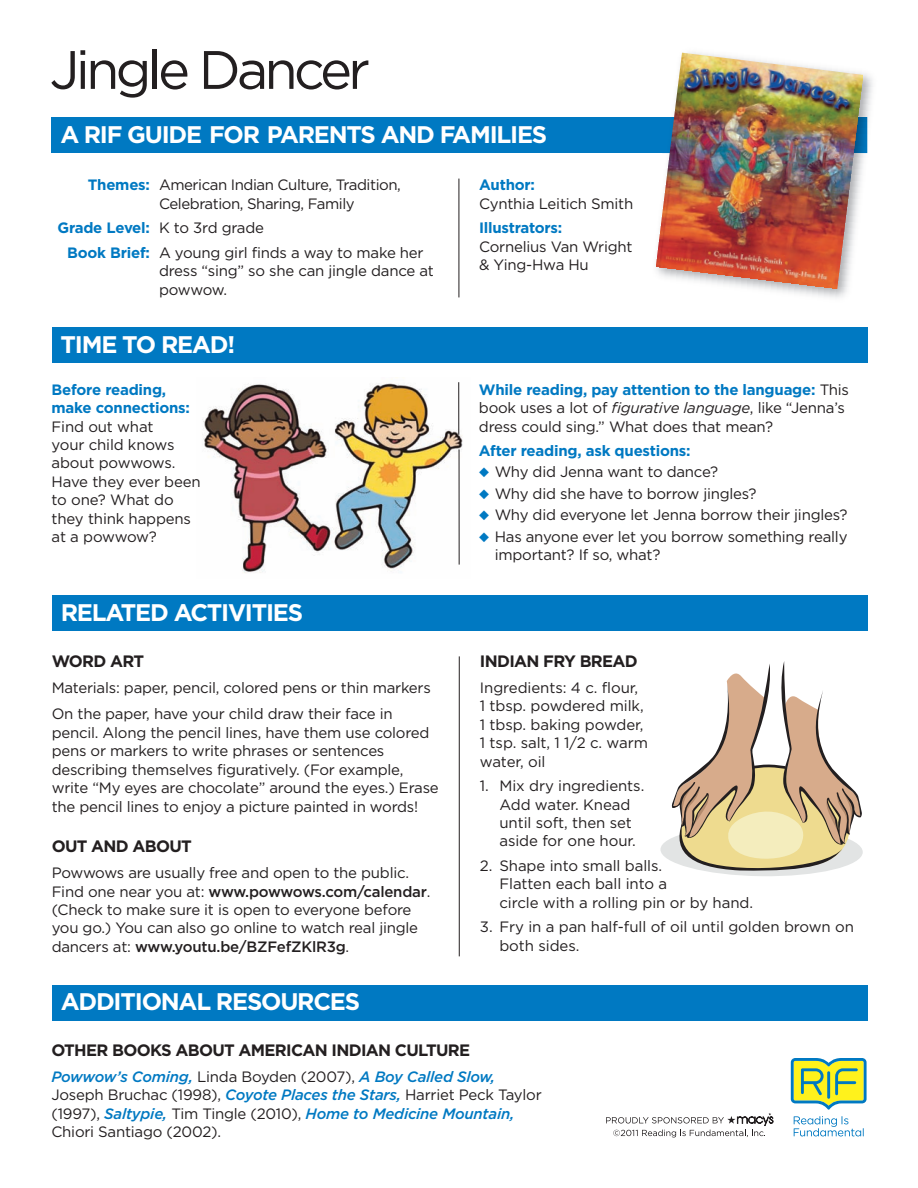
<style>
.page{position:relative;width:918px;height:1188px;background:#fff}
.page>*{position:absolute;margin:0;border:0;box-sizing:border-box;transform-origin:0 0}
.t1{font:54px "Gotham";letter-spacing:-.07em;color:#231f20}
.t2{font:700 24px "Gotham";letter-spacing:-.05em;color:#fff}
.t3{font:700 16.5px "Gotham";letter-spacing:-.04em;color:#231f20}
.t4{font:15px/18.5px "Gotham";letter-spacing:-.015em;color:#231f20}
.t5{font:700 15px/18.5px "Gotham";letter-spacing:-.015em;color:#0079c2}
.s1{font-weight:700;color:#0079c2}
.s2{font-style:italic}
.s3{color:#0079c2}
.s4{font-weight:500}
.s5{font-weight:500;font-style:italic;color:#0079c2}
</style>
<div class="page">
<img style="left:202px;top:377px;width:261px;height:196px">
<svg style="left:660px;top:661px;width:203px;height:215px"></svg>
<svg style="left:791px;top:1058px;width:76px;height:52px;background:#b4d06c"></svg>
<svg style="left:794px;top:1116px;width:70px;height:20px"></svg>
<svg style="left:606px;top:1113px;width:167px;height:24px"></svg>
<div style="left:51px;top:117px;width:816px;height:36px;background:#0079c2"></div>
<div style="left:52px;top:327px;width:816px;height:36px;background:#0079c2"></div>
<hr style="left:458px;top:179px;width:1px;height:118px;background:#231f20">
<hr style="left:458px;top:382px;width:1px;height:53px;background:#231f20">
<div style="left:52px;top:595px;width:816px;height:36px;background:#0079c2"></div>
<hr style="left:459px;top:656px;width:1px;height:300px;background:#231f20">
<div style="left:52px;top:985px;width:816px;height:36px;background:#0079c2"></div>
<img style="left:656px;top:53px;width:207px;height:236px">
<hr style="left:459px;top:449px;width:1px;height:116px;background:#231f20">
<h1 class="t1" style="left:50px;top:51px;width:322px">Jingle Dancer</h1>
<h2 class="t2" style="left:60px;top:126px;width:488px">A RIF GUIDE FOR PARENTS AND FAMILIES</h2>
<p class="t4" style="left:159px;top:177px;width:243px;text-indent:-71px"><span class="s1">Themes:</span> American Indian Culture, Tradition,<br>Celebration, Sharing, Family</p>
<p class="t4" style="left:67px;top:217px;width:358px;line-height:24.5px;text-indent:-10px"><span class="s1">Grade Level:</span> K to 3rd grade<br><span class="s1">Book Brief:</span> A young girl finds a way to make her</p>
<p class="t4" style="left:159px;top:263px;width:276px">dress “sing” so she can jingle dance at powwow.</p>
<h2 class="t2" style="left:61px;top:336px;width:176px">TIME TO READ!</h2>
<p class="t5" style="left:52px;top:381px;width:140px">Before reading, make connections:</p>
<p class="t4" style="left:52px;top:418px;width:151px">Find out what<br>your child knows about powwows.<br>Have they ever been to one? What do they think happens at a powwow?</p>
<h2 class="t2" style="left:61px;top:604px;width:244px">RELATED ACTIVITIES</h2>
<p class="t5" style="left:479px;top:177px;width:57px">Author:</p>
<p class="t4" style="left:479px;top:196px;width:156px">Cynthia Leitich Smith</p>
<p class="t5" style="left:479px;top:220px;width:85px">Illustrators:</p>
<p class="t4" style="left:479px;top:238px;width:155px">Cornelius Van Wright &amp; Ying-Hwa Hu</p>
<p class="t4" style="left:479px;top:381px;width:372px"><span class="s1">While reading, pay attention to the language:</span> This book uses a lot of <span class="s2">figurative language</span>, like “Jenna’s dress could sing.” What does that mean?</p>
<p class="t5" style="left:479px;top:443px;width:213px">After reading, ask questions:</p>
<p class="t4" style="left:479px;top:464px;width:241px"><span class="s3">◆</span> Why did Jenna want to dance?</p>
<p class="t4" style="left:479px;top:486px;width:279px"><span class="s3">◆</span> Why did she have to borrow jingles?</p>
<p class="t4" style="left:479px;top:507px;width:370px"><span class="s3">◆</span> Why did everyone let Jenna borrow their jingles?</p>
<p class="t4" style="left:495px;top:529px;width:354px;text-indent:-16px"><span class="s3">◆</span> Has anyone ever let you borrow something really important? If so, what?</p>
<p class="t3" style="left:480px;top:655px;width:159px">INDIAN FRY BREAD</p>
<p class="t4" style="left:480px;top:680px;width:170px">Ingredients: 4 c. flour,<br>1 tbsp. powdered milk,<br>1 tbsp. baking powder,<br>1 tsp. salt, 1 1/2 c. warm water, oil</p>
<p class="t4" style="left:499px;top:778px;width:146px;text-indent:-20px">1. Mix dry ingredients.<br>Add water. Knead until soft, then set aside for one hour.</p>
<p class="t4" style="left:499px;top:858px;width:255px;text-indent:-20px">2. Shape into small balls.<br>Flatten each ball into a<br>circle with a rolling pin or by hand.</p>
<p class="t4" style="left:499px;top:919px;width:356px;text-indent:-20px">3. Fry in a pan half-full of oil until golden brown on both sides.</p>
<p class="t3" style="left:52px;top:656px;width:94px">WORD ART</p>
<p class="t4" style="left:52px;top:676px;width:381px;line-height:26px">Materials: paper, pencil, colored pens or thin markers<br>On the paper, have your child draw their face in</p>
<p class="t4" style="left:52px;top:725px;width:389px">pencil. Along the pencil lines, have them use colored pens or markers to write phrases or sentences describing themselves figuratively. (For example, write “My eyes are chocolate” around the eyes.) Erase the pencil lines to enjoy a picture painted in words!</p>
<p class="t3" style="left:52px;top:841px;width:142px">OUT AND ABOUT</p>
<p class="t4" style="left:52px;top:865px;width:380px">Powwows are usually free and open to the public.<br>Find one near you at: <span class="s4">www.powwows.com/calendar</span>. (Check to make sure it is open to everyone before you go.) You can also go online to watch real jingle dancers at: <span class="s4">www.youtu.be/BZFefZKlR3g</span>.</p>
<h2 class="t2" style="left:61px;top:994px;width:301px">ADDITIONAL RESOURCES</h2>
<p class="t3" style="left:51px;top:1044px;width:420px">OTHER BOOKS ABOUT AMERICAN INDIAN CULTURE</p>
<p class="t4" style="left:51px;top:1068px;width:492px"><span class="s5">Powwow’s Coming,</span> Linda Boyden (2007), <span class="s5">A Boy Called Slow, </span>Joseph Bruchac (1998), <span class="s5">Coyote Places the Stars,</span> Harriet Peck Taylor (1997), <span class="s5">Saltypie,</span> Tim Tingle (2010), <span class="s5">Home to Medicine Mountain, </span>Chiori Santiago (2002).</p>
</div>
